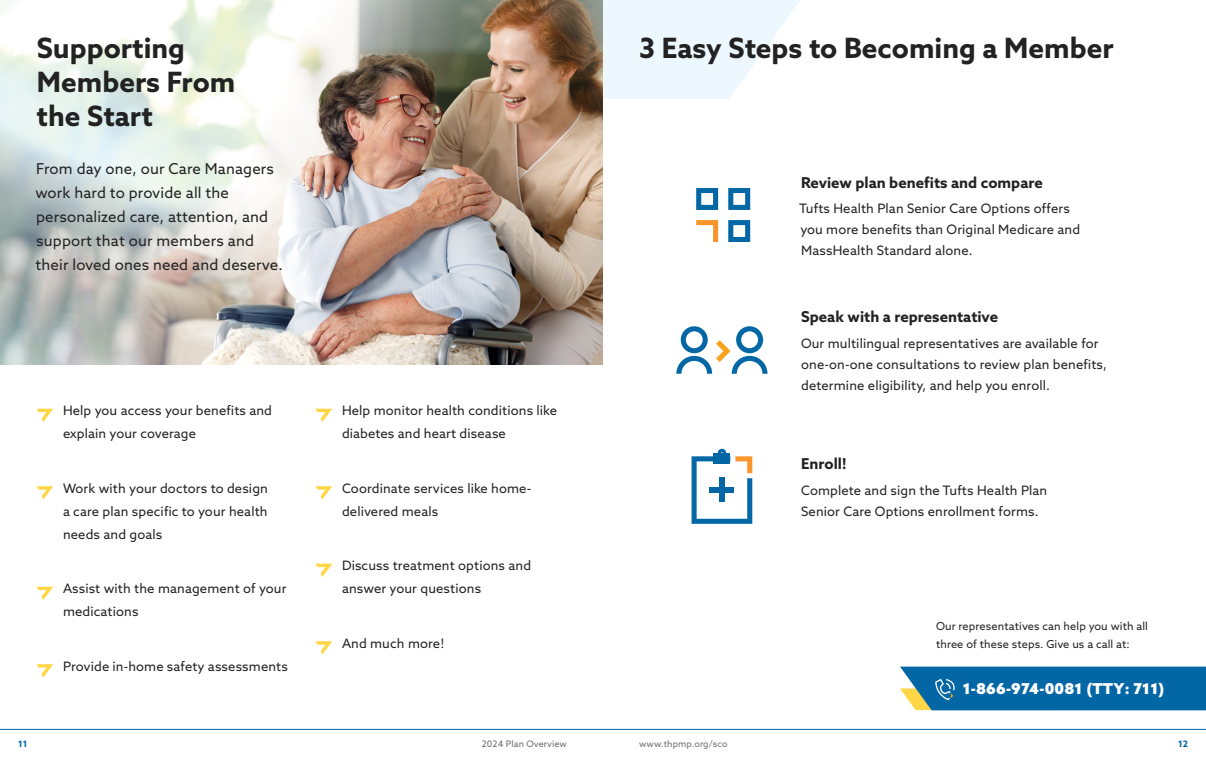
<style>
.page{position:relative;width:1206px;height:765px;background:#fff}
.page>*{position:absolute;margin:0;border:0;box-sizing:border-box;transform-origin:0 0}
.t1{font:700 28px/34px "Azo Sans";color:#222}
.t2{font:15px/24px "Azo Sans";letter-spacing:.01em;color:#222}
.t3{font:700 15px "Azo Sans";color:#222}
.t4{font:900 15px "Azo Sans";letter-spacing:.01em;color:#fff}
.t5{font:13px/23px "Azo Sans";letter-spacing:.01em;color:#222}
.t6{font:11px/18px "Azo Sans";letter-spacing:.01em;color:#222}
.t7{font:9px "Azo Sans";letter-spacing:.01em;color:#6d6e71}
.t8{font:700 9px "Azo Sans";color:#0367a5}
</style>
<div class="page">
<svg style="left:603px;top:0;width:197px;height:99px"></svg>
<img style="left:0;top:0;width:603px;height:364px">
<svg style="left:37px;top:409px;width:16px;height:13px"></svg>
<svg style="left:37px;top:486px;width:16px;height:14px"></svg>
<svg style="left:37px;top:587px;width:16px;height:13px"></svg>
<svg style="left:37px;top:664px;width:16px;height:14px"></svg>
<svg style="left:316px;top:409px;width:16px;height:13px"></svg>
<svg style="left:316px;top:486px;width:16px;height:14px"></svg>
<svg style="left:316px;top:564px;width:16px;height:13px"></svg>
<svg style="left:316px;top:641px;width:16px;height:14px"></svg>
<svg style="left:676px;top:326px;width:92px;height:48px"></svg>
<svg style="left:696px;top:188px;width:22px;height:22px"></svg>
<svg style="left:728px;top:188px;width:22px;height:22px"></svg>
<svg style="left:728px;top:220px;width:22px;height:22px"></svg>
<svg style="left:696px;top:220px;width:22px;height:22px"></svg>
<svg style="left:692px;top:449px;width:60px;height:75px"></svg>
<svg style="left:900px;top:667px;width:306px;height:43px;background:#126fa5"></svg>
<hr style="left:0;top:729px;width:603px;height:1px;background:#0367a5">
<hr style="left:603px;top:729px;width:603px;height:1px;background:#0367a5">
<h1 class="t1" style="left:37px;top:31px;width:200px">Supporting<br>Members From the Start</h1>
<p class="t2" style="left:35px;top:156px;width:249px">From day one, our Care Managers work hard to provide all the personalized care, attention, and support that our members and their loved ones need and deserve.</p>
<p class="t5" style="left:63px;top:399px;width:211px">Help you access your benefits and explain your coverage</p>
<p class="t5" style="left:63px;top:476px;width:206px;text-align:justify">Work with your doctors to design a care plan specific to your health needs and goals</p>
<p class="t5" style="left:63px;top:577px;width:225px">Assist with the management of your medications</p>
<p class="t5" style="left:63px;top:654px;width:227px">Provide in-home safety assessments</p>
<p class="t5" style="left:342px;top:399px;width:217px">Help monitor health conditions like diabetes and heart disease</p>
<p class="t5" style="left:342px;top:476px;width:191px">Coordinate services like home&shy;delivered meals</p>
<p class="t5" style="left:342px;top:554px;width:191px">Discuss treatment options and answer your questions</p>
<p class="t5" style="left:342px;top:631px;width:104px">And much more!</p>
<h1 class="t1" style="left:639px;top:31px;width:476px">3 Easy Steps to Becoming a Member</h1>
<p class="t3" style="left:801px;top:172px;width:243px">Review plan benefits and compare</p>
<p class="t5" style="left:799px;top:198px;width:283px;line-height:21px">Tufts Health Plan Senior Care Options offers you more benefits than Original Medicare and<br>MassHealth Standard alone.</p>
<p class="t3" style="left:801px;top:307px;width:198px">Speak with a representative</p>
<p class="t5" style="left:801px;top:333px;width:307px;line-height:21px">Our multilingual representatives are available for one-on-one consultations to review plan benefits, determine eligibility, and help you enroll.</p>
<p class="t3" style="left:801px;top:454px;width:47px">Enroll!</p>
<p class="t5" style="left:801px;top:480px;width:248px;line-height:21px">Complete and sign the Tufts Health Plan<br>Senior Care Options enrollment forms.</p>
<p class="t6" style="left:936px;top:617px;width:214px">Our representatives can help you with all three of these steps. Give us a call at:</p>
<p class="t4" style="left:963px;top:678px;width:203px">1-866-974-0081 (TTY: 711)</p>
<p class="t8" style="left:18px;top:738px;width:11px">11</p>
<p class="t7" style="left:482px;top:738px;width:87px">2024 Plan Overview</p>
<p class="t7" style="left:639px;top:738px;width:90px">www.thpmp.org/sco</p>
<p class="t8" style="left:1178px;top:738px;width:11px">12</p>
</div>
